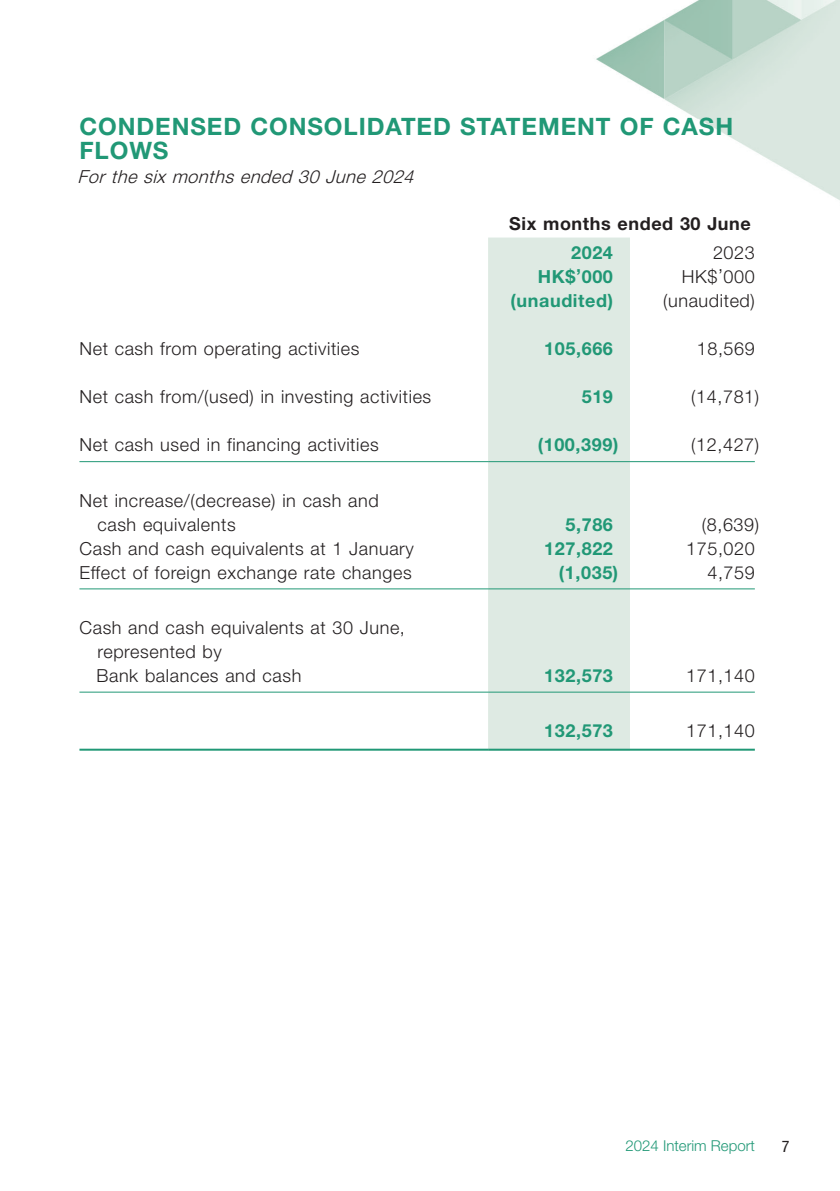
<style>
.page{position:relative;width:840px;height:1191px;background:#fff}
.page>*{position:absolute;margin:0;border:0;box-sizing:border-box;transform-origin:0 0}
.t1{font:700 24px/24px "Helvetica Neue LT Std";letter-spacing:.04em;color:#219876}
.t2{font:300 18px/24px "Helvetica Neue LT Std";letter-spacing:.035em;color:#231f20}
.t3{font:700 18px "Helvetica Neue LT Std";letter-spacing:.035em;color:#219876}
.t4{font:italic 300 18px "Helvetica Neue LT Std";color:#231f20}
.t5{font:700 18px "Helvetica Neue LT Std";letter-spacing:.035em;color:#231f20}
.t6{font:condensed 16px "Helvetica Neue LT Std";color:#231f20}
.t7{font:300 15px "Helvetica Neue LT Std";color:#219876}
</style>
<div class="page">
<img style="left:79px;top:0;width:760px;height:751px">
<div style="left:488px;top:237px;width:141px;height:511px;background:#deeae3"></div>
<hr style="left:79px;top:461px;width:409px;height:1px;background:#219876">
<hr style="left:488px;top:461px;width:141px;height:1px;background:#219876">
<hr style="left:629px;top:461px;width:125px;height:1px;background:#219876">
<hr style="left:79px;top:588px;width:409px;height:1px;background:#219876">
<hr style="left:488px;top:588px;width:141px;height:1px;background:#219876">
<hr style="left:629px;top:588px;width:125px;height:1px;background:#219876">
<hr style="left:79px;top:691px;width:409px;height:1px;background:#219876">
<hr style="left:488px;top:691px;width:141px;height:1px;background:#219876">
<hr style="left:629px;top:691px;width:125px;height:1px;background:#219876">
<hr style="left:79px;top:748px;width:409px;height:2px;background:#219876">
<hr style="left:488px;top:748px;width:141px;height:2px;background:#219876">
<hr style="left:629px;top:748px;width:125px;height:2px;background:#219876">
<h1 class="t1" style="left:79px;top:114px;width:655px">CONDENSED CONSOLIDATED STATEMENT OF CASH<br>FLOWS</h1>
<p class="t4" style="left:78px;top:165px;width:343px">Forthe sixmonthsended 30 June 2024</p>
<p class="t5" style="left:509px;top:212px;width:243px">Six months ended 30 June</p>
<p class="t3" style="left:570px;top:242px;width:43px">2024</p>
<p class="t2" style="left:712px;top:240px;width:43px">2023</p>
<p class="t3" style="left:537px;top:266px;width:76px">HK$’000</p>
<p class="t2" style="left:681px;top:264px;width:74px">HK$’000</p>
<p class="t3" style="left:510px;top:290px;width:104px">(unaudited)</p>
<p class="t2" style="left:662px;top:288px;width:93px">(unaudited)</p>
<p class="t2" style="left:79px;top:336px;width:281px">Net cash from operating activities</p>
<p class="t3" style="left:544px;top:338px;width:70px">105,666</p>
<p class="t2" style="left:696px;top:336px;width:60px">18,569</p>
<p class="t2" style="left:79px;top:384px;width:353px">Net cash from/(used) in investing activities</p>
<p class="t3" style="left:581px;top:386px;width:33px">519</p>
<p class="t2" style="left:691px;top:384px;width:69px">(14,781)</p>
<p class="t2" style="left:79px;top:432px;width:300px">Net cash used in financing activities</p>
<p class="t3" style="left:537px;top:434px;width:82px">(100,399)</p>
<p class="t2" style="left:691px;top:432px;width:69px">(12,427)</p>
<p class="t2" style="left:97px;top:488px;width:282px;text-indent:-18px">Net increase/(decrease) in cash and cash equivalents</p>
<p class="t3" style="left:565px;top:513px;width:49px">5,786</p>
<p class="t2" style="left:701px;top:512px;width:59px">(8,639)</p>
<p class="t2" style="left:79px;top:536px;width:336px">Cash and cash equivalents at 1 January</p>
<p class="t3" style="left:544px;top:537px;width:70px">127,822</p>
<p class="t2" style="left:685px;top:536px;width:70px">175,020</p>
<p class="t2" style="left:79px;top:560px;width:333px">Effect of foreign exchange rate changes</p>
<p class="t3" style="left:558px;top:561px;width:61px">(1,035)</p>
<p class="t2" style="left:707px;top:560px;width:49px">4,759</p>
<p class="t2" style="left:96px;top:615px;width:310px;text-indent:-17px">Cash and cash equivalents at 30 June, represented by<br>Bank balances and cash</p>
<p class="t3" style="left:544px;top:664px;width:70px">132,573</p>
<p class="t2" style="left:685px;top:663px;width:70px">171,140</p>
<p class="t3" style="left:544px;top:719px;width:70px">132,573</p>
<p class="t2" style="left:685px;top:718px;width:70px">171,140</p>
<p class="t7" style="left:625px;top:1136px;width:131px">2024 Interim Report</p>
<p class="t6" style="left:781px;top:1137px;width:9px">7</p>
</div>
